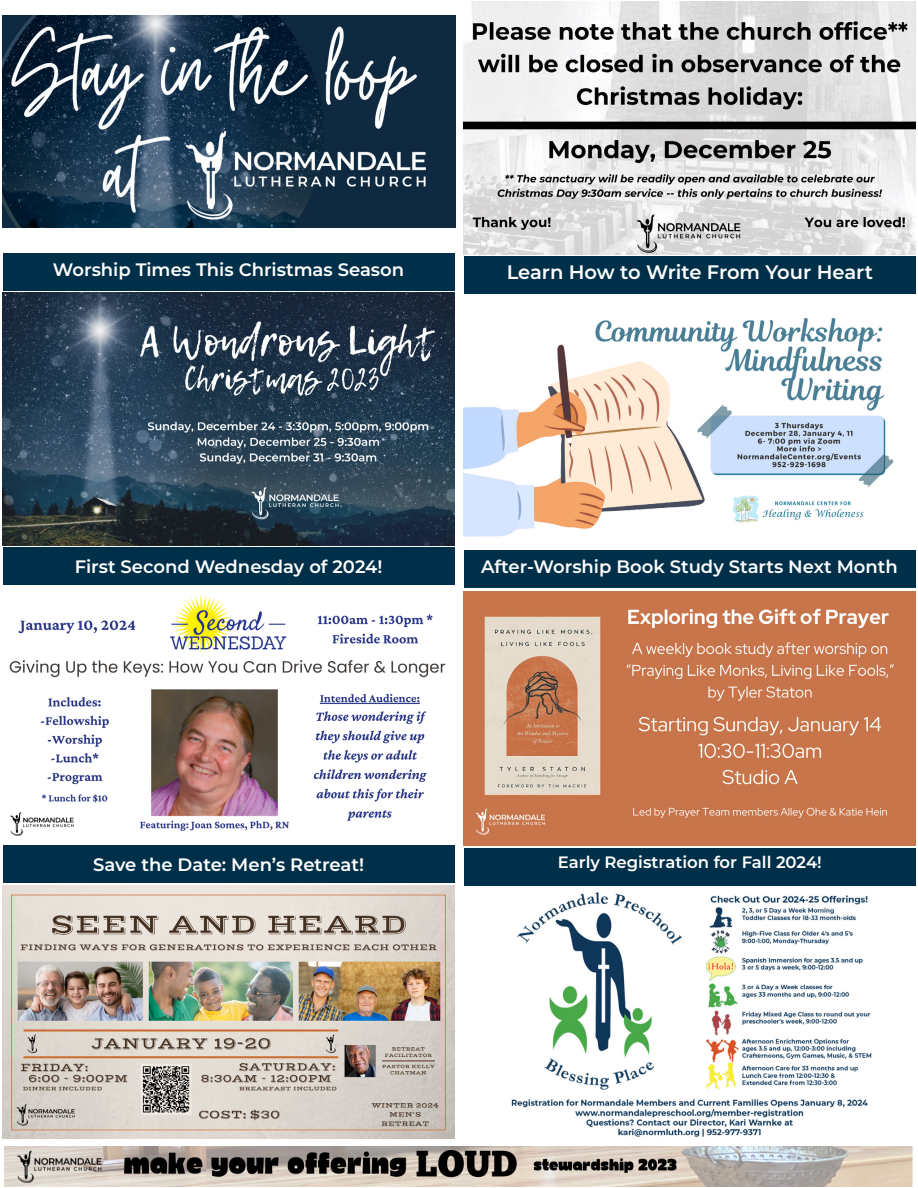
<style>
.page{position:relative;width:918px;height:1188px;background:#fff}
.page>*{position:absolute;margin:0;border:0;box-sizing:border-box;transform-origin:0 0}
.t1{font:600 19.5px "Montserrat";letter-spacing:-.005em;color:#fff}
.t2{font:600 18px "Montserrat";color:#fff}
.t3{font:600 16.5px "Montserrat";color:#fff}
</style>
<div class="page">
<img style="left:464px;top:318px;width:430px;height:219px">
<div style="left:464px;top:257px;width:452px;height:37px;background:#003049"></div>
<img style="left:3px;top:293px;width:452px;height:253px">
<div style="left:3px;top:253px;width:451px;height:38px;background:#003049"></div>
<img style="left:464px;top:1px;width:452px;height:254px">
<img style="left:3px;top:15px;width:453px;height:212px">
<img style="left:3px;top:885px;width:451px;height:254px">
<div style="left:3px;top:845px;width:451px;height:37px;background:#003049"></div>
<div style="left:464px;top:550px;width:452px;height:38px;background:#003049"></div>
<img style="left:464px;top:592px;width:451px;height:253px">
<img style="left:9px;top:595px;width:437px;height:241px">
<div style="left:3px;top:548px;width:451px;height:37px;background:#003049"></div>
<img style="left:511px;top:892px;width:361px;height:245px">
<div style="left:464px;top:848px;width:452px;height:38px;background:#003049"></div>
<img style="left:5px;top:1146px;width:907px;height:40px">
<p class="t2" style="left:53px;top:257px;width:353px">Worship Times This Christmas Season</p>
<p class="t1" style="left:507px;top:259px;width:368px">Learn How to Write From Your Heart</p>
<p class="t2" style="left:75px;top:554px;width:309px">First Second Wednesday of 2024!</p>
<p class="t2" style="left:481px;top:554px;width:418px">After-Worship Book Study Starts Next Month</p>
<p class="t2" style="left:93px;top:851px;width:273px">Save the Date: Men’s Retreat!</p>
<p class="t3" style="left:558px;top:851px;width:265px">Early Registration for Fall 2024!</p>
</div>
